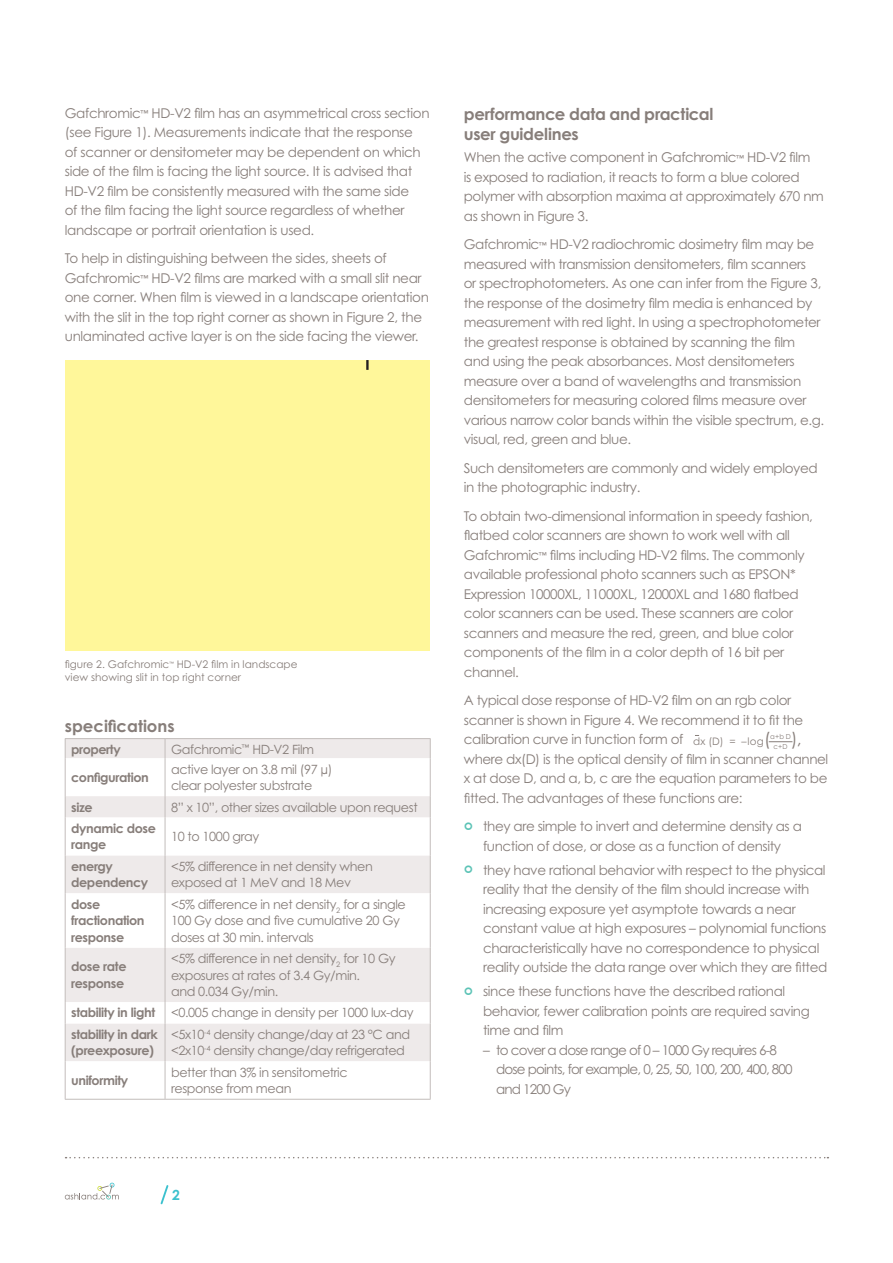
<style>
.page{position:relative;width:893px;height:1263px;background:#fff}
.page>*{position:absolute;margin:0;border:0;box-sizing:border-box;transform-origin:0 0}
.ASH_Figure_Table_Hea{font:17.55px "Century Gothic Pro";color:#877e7a}
.ASH_Head_mm{font:700 16.5px/19.5px "Century Gothic Pro";letter-spacing:-.02em;color:#877e7a}
.ASH_Bullet_Last_mm{font:700 16.5px "Century Gothic Pro";color:#877e7a}
.t1{font:700 13.95px "Century Gothic Pro";color:#3cc1ce}
.ASH_Body_Copy_9_13{font:13.5px/19.5px "Century Gothic Pro";letter-spacing:-.03em;color:#877e7a}
.ASH_Body_Copy_9_13-2{font:13.5px/19.5px "Century Gothic Pro";letter-spacing:-.06em;color:#877e7a}
.ASH_Bullet_Last_mm-2{font:12.75px/16.5px "Century Gothic Pro";letter-spacing:-.03em;color:#877e7a}
.ASH_Bullet_Last_mm-3{font:700 12.75px/16.5px "Century Gothic Pro";letter-spacing:-.03em;color:#877e7a}
.ASH_Caption_mm{font:10.5px/13.5px "Century Gothic Pro";color:#877e7a}
.ASH_Figure_Table_Hea-2{font:10.35px "Century Gothic Pro";color:#877e7a}
.ASH_Figure_Table_Hea-3{font:6.9px "Century Gothic Pro";color:#877e7a}
.ASH_Caption_mm-2{font:4.35px "Century Gothic Pro";color:#877e7a}
.s1{font-size:7.8px}
</style>
<div class="page">
<svg style="left:65px;top:1183px;width:54px;height:16px"></svg>
<svg style="left:66px;top:1157px;width:762px;height:1px"></svg>
<svg style="left:161px;top:1185px;width:7px;height:19px"></svg>
<div style="left:66px;top:739px;width:364px;height:19px;background:#eeeaea"></div>
<svg style="left:66px;top:758px;width:364px;height:341px"></svg>
<hr style="left:165px;top:758px;width:1px;height:38px;background:#c3bdbb">
<svg style="left:165px;top:796px;width:1px;height:21px"></svg>
<hr style="left:165px;top:817px;width:1px;height:38px;background:#c3bdbb">
<hr style="left:165px;top:855px;width:1px;height:38px;background:#c3bdbb">
<hr style="left:165px;top:893px;width:1px;height:55px;background:#c3bdbb">
<hr style="left:165px;top:948px;width:1px;height:54px;background:#c3bdbb">
<svg style="left:165px;top:1002px;width:1px;height:21px"></svg>
<hr style="left:165px;top:1023px;width:1px;height:38px;background:#c3bdbb">
<hr style="left:165px;top:1061px;width:1px;height:38px;background:#c3bdbb">
<hr style="left:65px;top:738px;width:100px;height:1px;background:#c3bdbb">
<svg style="left:65px;top:739px;width:1px;height:19px"></svg>
<hr style="left:165px;top:738px;width:266px;height:1px;background:#c3bdbb">
<svg style="left:430px;top:739px;width:1px;height:19px"></svg>
<hr style="left:65px;top:758px;width:1px;height:38px;background:#c3bdbb">
<hr style="left:430px;top:758px;width:1px;height:38px;background:#c3bdbb">
<svg style="left:65px;top:796px;width:1px;height:21px"></svg>
<svg style="left:430px;top:796px;width:1px;height:21px"></svg>
<hr style="left:65px;top:817px;width:1px;height:38px;background:#c3bdbb">
<hr style="left:430px;top:817px;width:1px;height:38px;background:#c3bdbb">
<hr style="left:65px;top:855px;width:1px;height:38px;background:#c3bdbb">
<hr style="left:430px;top:855px;width:1px;height:38px;background:#c3bdbb">
<hr style="left:65px;top:893px;width:1px;height:55px;background:#c3bdbb">
<hr style="left:430px;top:893px;width:1px;height:55px;background:#c3bdbb">
<hr style="left:65px;top:948px;width:1px;height:54px;background:#c3bdbb">
<hr style="left:430px;top:948px;width:1px;height:54px;background:#c3bdbb">
<svg style="left:65px;top:1002px;width:1px;height:21px"></svg>
<svg style="left:430px;top:1002px;width:1px;height:21px"></svg>
<hr style="left:65px;top:1023px;width:1px;height:38px;background:#c3bdbb">
<hr style="left:430px;top:1023px;width:1px;height:38px;background:#c3bdbb">
<hr style="left:65px;top:1061px;width:1px;height:38px;background:#c3bdbb">
<hr style="left:430px;top:1061px;width:1px;height:38px;background:#c3bdbb">
<hr style="left:65px;top:1099px;width:100px;height:1px;background:#c3bdbb">
<hr style="left:165px;top:1099px;width:266px;height:1px;background:#c3bdbb">
<svg style="left:165px;top:739px;width:1px;height:19px"></svg>
<svg style="left:769px;top:741px;width:23px;height:1px"></svg>
<div style="left:65px;top:360px;width:365px;height:291px;background:#fff79a"></div>
<svg style="left:366px;top:360px;width:3px;height:10px"></svg>
<p class="ASH_Body_Copy_9_13" style="left:65px;top:103px;width:366px">Gafchromic<span class="s1">™</span> HD-V2 film has an asymmetrical cross section (see Figure 1). Measurements indicate that the response<br>of scanner or densitometer may be dependent on which side of the film is facing the light source. It is advised that HD-V2 film be consistently measured with the same side<br>of the film facing the light source regardless of whether landscape or portrait orientation is used.</p>
<p class="ASH_Body_Copy_9_13" style="left:65px;top:249px;width:366px">To help in distinguishing between the sides, sheets of Gafchromic<span class="s1">™</span> HD-V2 films are marked with a small slit near one corner. When film is viewed in a landscape orientation with the slit in the top right corner as shown in Figure 2, the unlaminated active layer is on the side facing the viewer.</p>
<p class="ASH_Caption_mm" style="left:65px;top:657px;width:234px;text-indent:112px">HD-V2 film in landscape view showing slit in top right corner</p>
<p class="ASH_Caption_mm" style="left:65px;top:657px;width:106px">figure 2. Gafchromic</p>
<p class="ASH_Caption_mm-2" style="left:169px;top:661px;width:6px">™</p>
<p class="ASH_Bullet_Last_mm" style="left:65px;top:716px;width:111px">specifications</p>
<p class="ASH_Bullet_Last_mm-3" style="left:71px;top:741px;width:51px">property</p>
<p class="ASH_Bullet_Last_mm-2" style="left:171px;top:741px;width:145px">Gafchromic<sup>™</sup> HD-V2 Film</p>
<p class="ASH_Bullet_Last_mm-3" style="left:71px;top:769px;width:79px">configuration</p>
<p class="ASH_Bullet_Last_mm-2" style="left:171px;top:761px;width:163px">active layer on 3.8 mil (97 µ) clear polyester substrate</p>
<p class="ASH_Bullet_Last_mm-3" style="left:71px;top:798px;width:23px">size</p>
<p class="ASH_Bullet_Last_mm-2" style="left:171px;top:798px;width:248px">8” x 10”, other sizes available upon request</p>
<p class="ASH_Bullet_Last_mm-3" style="left:71px;top:820px;width:86px">dynamic dose range</p>
<p class="ASH_Bullet_Last_mm-2" style="left:171px;top:828px;width:90px">10 to 1000 gray</p>
<p class="ASH_Bullet_Last_mm-3" style="left:71px;top:858px;width:79px">energy dependency</p>
<p class="ASH_Bullet_Last_mm-2" style="left:171px;top:858px;width:203px">&lt;5% difference in net density when exposed at 1 MeV and 18 Mev</p>
<p class="ASH_Bullet_Last_mm-3" style="left:71px;top:895px;width:75px">dose fractionation response</p>
<p class="ASH_Bullet_Last_mm-2" style="left:171px;top:896px;width:236px">&lt;5% difference in net density<sub>2</sub> for a single<br>100 Gy dose and five cumulative 20 Gy doses at 30 min. intervals</p>
<p class="ASH_Bullet_Last_mm-3" style="left:71px;top:958px;width:57px">dose rate response</p>
<p class="ASH_Bullet_Last_mm-2" style="left:171px;top:950px;width:226px">&lt;5% difference in net density<sub>2</sub> for 10 Gy exposures at rates of 3.4 Gy/min.<br>and 0.034 Gy/min.</p>
<p class="ASH_Bullet_Last_mm-3" style="left:71px;top:1004px;width:86px">stability in light</p>
<p class="ASH_Bullet_Last_mm-2" style="left:171px;top:1004px;width:244px">&lt;0.005 change in density per 1000 lux-day</p>
<p class="ASH_Bullet_Last_mm-3" style="left:71px;top:1026px;width:88px">stability in dark (preexposure)</p>
<p class="ASH_Bullet_Last_mm-2" style="left:171px;top:1026px;width:241px">&lt;5x10<sup>-4</sup> density change/day at 23 °C and &lt;2x10<sup>-4</sup> density change/day refrigerated</p>
<p class="ASH_Bullet_Last_mm-3" style="left:71px;top:1072px;width:59px">uniformity</p>
<p class="ASH_Bullet_Last_mm-2" style="left:171px;top:1064px;width:178px">better than 3% in sensitometric response from mean</p>
<p class="ASH_Head_mm" style="left:464px;top:104px;width:251px">performance data and practical user guidelines</p>
<p class="ASH_Body_Copy_9_13" style="left:464px;top:147px;width:361px">When the active component in Gafchromic<span class="s1">™</span> HD-V2 film<br>is exposed to radiation, it reacts to form a blue colored polymer with absorption maxima at approximately 670 nm as shown in Figure 3.</p>
<p class="ASH_Body_Copy_9_13" style="left:464px;top:234px;width:362px">Gafchromic<span class="s1">™</span> HD-V2 radiochromic dosimetry film may be measured with transmission densitometers, film scanners<br>or spectrophotometers. As one can infer from the Figure 3, the response of the dosimetry film media is enhanced by measurement with red light. In using a spectrophotometer the greatest response is obtained by scanning the film and using the peak absorbances. Most densitometers measure over a band of wavelengths and transmission densitometers for measuring colored films measure over various narrow color bands within the visible spectrum, e.g. visual, red, green and blue.</p>
<p class="ASH_Body_Copy_9_13" style="left:464px;top:458px;width:355px">Such densitometers are commonly and widely employed in the photographic industry.</p>
<p class="ASH_Body_Copy_9_13" style="left:464px;top:506px;width:351px">To obtain two-dimensional information in speedy fashion, flatbed color scanners are shown to work well with all Gafchromic<span class="s1">™</span> films including HD-V2 films. The commonly available professional photo scanners such as EPSON* Expression 10000XL, 11000XL, 12000XL and 1680 flatbed color scanners can be used. These scanners are color scanners and measure the red, green, and blue color components of the film in a color depth of 16 bit per channel.</p>
<p class="ASH_Body_Copy_9_13" style="left:464px;top:690px;width:366px">A typical dose response of HD-V2 film on an rgb color scanner is shown in Figure 4. We recommend it to fit the calibration curve in function form of<br>where dx(D) is the optical density of film in scanner channel x at dose D, and a, b, c are the equation parameters to be fitted. The advantages of these functions are:</p>
<p class="ASH_Body_Copy_9_13" style="left:483px;top:816px;width:320px">they are simple to invert and determine density as a function of dose, or dose as a function of density</p>
<p class="ASH_Body_Copy_9_13" style="left:483px;top:860px;width:346px">they have rational behavior with respect to the physical reality that the density of the film should increase with increasing exposure yet asymptote towards a near constant value at high exposures – polynomial functions characteristically have no correspondence to physical reality outside the data range over which they are fitted</p>
<p class="ASH_Body_Copy_9_13" style="left:483px;top:981px;width:328px">since these functions have the described rational behavior, fewer calibration points are required saving time and film</p>
<p class="ASH_Body_Copy_9_13-2" style="left:496px;top:1040px;width:298px;text-indent:-13px">– to cover a dose range of 0 – 1000 Gy requires 6-8 dose points, for example, 0, 25, 50, 100, 200, 400, 800 and 1200 Gy</p>
<p class="ASH_Figure_Table_Hea" style="left:764px;top:728px;width:8px">(</p>
<p class="ASH_Figure_Table_Hea" style="left:791px;top:728px;width:12px">),</p>
<p class="ASH_Figure_Table_Hea-3" style="left:770px;top:732px;width:22px">a+b D</p>
<p class="ASH_Figure_Table_Hea-3" style="left:774px;top:743px;width:16px">c+D</p>
<p class="ASH_Figure_Table_Hea-2" style="left:693px;top:735px;width:72px">dx (D) = –log</p>
<p class="t1" style="left:172px;top:1186px;width:9px">2</p>
</div>
